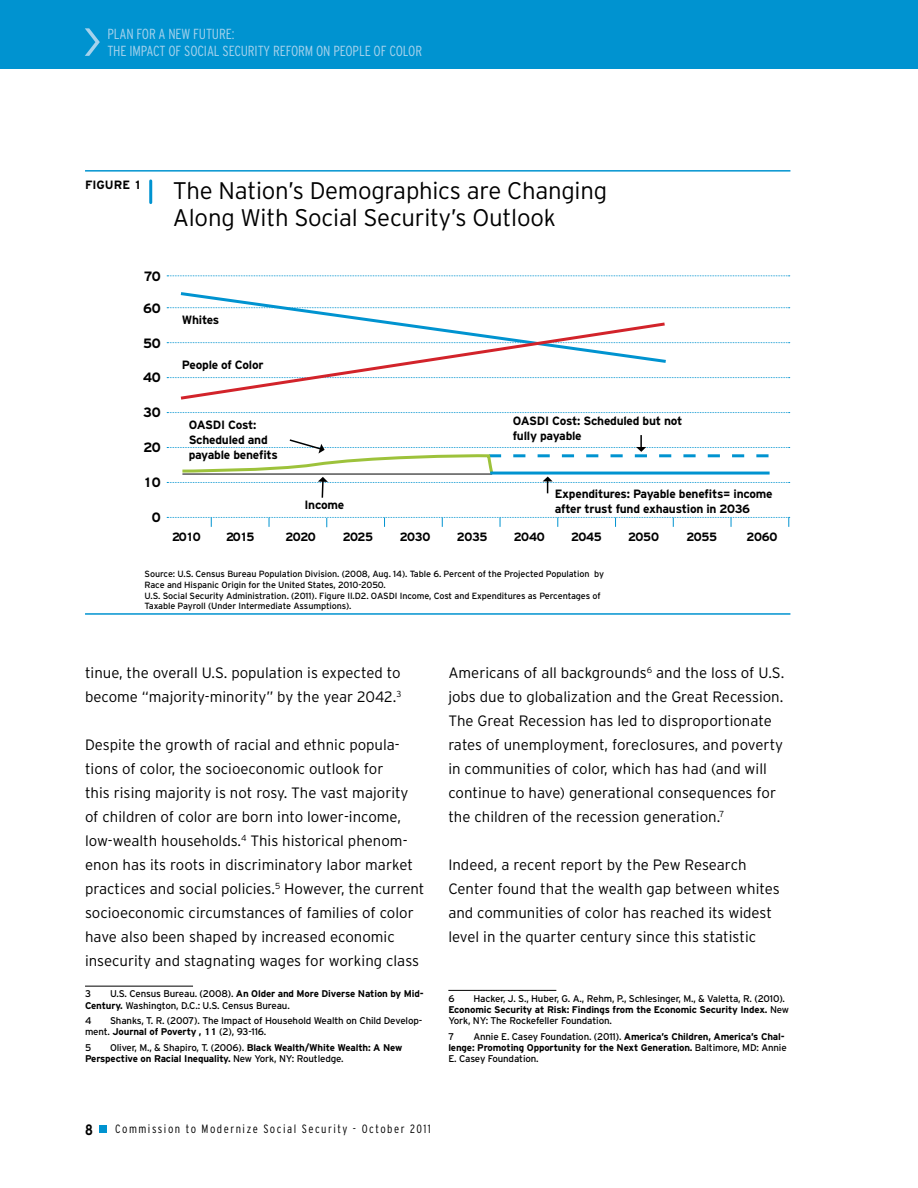
<style>
.page{position:relative;width:918px;height:1188px;background:#fff}
.page>*{position:absolute;margin:0;border:0;box-sizing:border-box;transform-origin:0 0}
.t1{font:300 24px/27px "Interstate";letter-spacing:-.01em;color:#000}
.t2{font:300 15px/24px "Interstate";color:#000}
.t3{font:700 condensed 15px "Interstate";color:#000}
.t4{font:300 condensed 14.55px/17.1px "Interstate";letter-spacing:-.01em;color:#a6d2ec}
.t5{font:700 13.5px "Interstate";letter-spacing:-.02em;color:#000}
.t6{font:700 12px/15px "Interstate";letter-spacing:-.02em;color:#000}
.t7{font:300 condensed 12px "Interstate";letter-spacing:.125em;color:#000}
.t8{font:9.75px/11.2px "Interstate";letter-spacing:-.015em;color:#000}
.t9{font:700 9.75px/11.2px "Interstate";letter-spacing:-.015em;color:#000}
.t10{font:9px/10.8px "Interstate";letter-spacing:-.01em;color:#000}
.s1{font-weight:700}
.s2{font-weight:400}
</style>
<div class="page">
<div style="left:0;top:0;width:918px;height:69px;background:#0093d0"></div>
<svg style="left:85px;top:28px;width:15px;height:28px"></svg>
<div style="left:99px;top:1126px;width:7px;height:7px;background:#0093d0"></div>
<hr style="left:85px;top:986px;width:108px;height:1px;background:#000">
<hr style="left:448px;top:990px;width:108px;height:1px;background:#000">
<hr style="left:85px;top:170px;width:705px;height:2px;background:#0093d0">
<hr style="left:85px;top:613px;width:705px;height:2px;background:#0093d0">
<hr style="left:149px;top:181px;width:3px;height:22px;background:#0093d0">
<svg style="left:167px;top:275px;width:623px;height:1px"></svg>
<svg style="left:167px;top:412px;width:623px;height:1px"></svg>
<svg style="left:167px;top:517px;width:623px;height:10px"></svg>
<svg style="left:167px;top:292px;width:623px;height:108px"></svg>
<svg style="left:167px;top:435px;width:623px;height:63px"></svg>
<hr style="left:490px;top:472px;width:280px;height:3px;background:#0093d0">
<p class="t4" style="left:107px;top:25px;width:316px">PLAN FOR A NEW FUTURE:<br>THE IMPACT OF SOCIAL SECURITY REFORM ON PEOPLE OF COLOR</p>
<p class="t6" style="left:85px;top:177px;width:16px">Figure</p>
<p class="t6" style="left:134px;top:177px;width:9px">1</p>
<h1 class="t1" style="left:173px;top:177px;width:436px">The Nation’s Demographics are Changing<br>Along With Social Security’s Outlook</h1>
<p class="t5" style="left:144px;top:269px;width:19px">70</p>
<p class="t5" style="left:143px;top:300px;width:19px">60</p>
<p class="t5" style="left:143px;top:335px;width:19px">50</p>
<p class="t5" style="left:143px;top:370px;width:19px">40</p>
<p class="t5" style="left:143px;top:405px;width:19px">30</p>
<p class="t5" style="left:143px;top:440px;width:19px">20</p>
<p class="t5" style="left:143px;top:475px;width:19px">10</p>
<p class="t5" style="left:152px;top:509px;width:10px">0</p>
<p class="t6" style="left:182px;top:312px;width:39px">Whites</p>
<p class="t6" style="left:182px;top:357px;width:83px">People of Color</p>
<p class="t6" style="left:189px;top:417px;width:91px">OASDI Cost:<br>Scheduled and payable benefits</p>
<p class="t6" style="left:304px;top:497px;width:41px">Income</p>
<p class="t6" style="left:513px;top:414px;width:171px">OASDI Cost: Scheduled but not fully payable</p>
<p class="t6" style="left:555px;top:486px;width:220px">Expenditures: Payable benefits= income after trust fund exhaustion in 2036</p>
<p class="t6" style="left:172px;top:530px;width:30px">2010</p>
<p class="t6" style="left:226px;top:530px;width:30px">2015</p>
<p class="t6" style="left:286px;top:530px;width:32px">2020</p>
<p class="t6" style="left:343px;top:530px;width:32px">2025</p>
<p class="t6" style="left:400px;top:530px;width:32px">2030</p>
<p class="t6" style="left:457px;top:530px;width:32px">2035</p>
<p class="t6" style="left:514px;top:530px;width:32px">2040</p>
<p class="t6" style="left:571px;top:530px;width:32px">2045</p>
<p class="t6" style="left:628px;top:530px;width:32px">2050</p>
<p class="t6" style="left:686px;top:530px;width:32px">2055</p>
<p class="t6" style="left:747px;top:530px;width:32px">2060</p>
<p class="t10" style="left:145px;top:568px;width:461px">Source: U.S. Census Bureau Population Division. (2008, Aug. 14). Table 6. Percent of the Projected Population by Race and Hispanic Origin for the United States, 2010-2050.<br>U.S. Social Security Administration. (2011). Figure II.D2. OASDI Income, Cost and Expenditures as Percentages of Taxable Payroll (Under Intermediate Assumptions).</p>
<p class="t2" style="left:85px;top:661px;width:318px">tinue, the overall U.S. population is expected to become “majority-minority” by the year 2042.<sup>3</sup></p>
<p class="t2" style="left:85px;top:733px;width:341px">Despite the growth of racial and ethnic popula&shy;tions of color, the socioeconomic outlook for<br>this rising majority is not rosy. The vast majority of children of color are born into lower-income, low-wealth households.<sup>4</sup> This historical phenom&shy;enon has its roots in discriminatory labor market practices and social policies.<sup>5</sup> However, the current socioeconomic circumstances of families of color have also been shaped by increased economic insecurity and stagnating wages for working class</p>
<p class="t8" style="left:85px;top:988px;width:7px">3</p>
<p class="t8" style="left:85px;top:988px;width:340px;text-indent:25px">U.S. Census Bureau. (2008). <span class="s1">An Older and More Diverse Nation by Mid-<br>Century.</span> Washington, D.C.: U.S. Census Bureau.</p>
<p class="t8" style="left:85px;top:1015px;width:8px">4</p>
<p class="t8" style="left:85px;top:1015px;width:339px;text-indent:25px">Shanks, T. R. (2007). The Impact of Household Wealth on Child Develop&shy;ment. <span class="s1">Journal of Poverty , 11</span> (2), 93-116.</p>
<p class="t8" style="left:85px;top:1042px;width:8px">5</p>
<p class="t9" style="left:85px;top:1042px;width:319px;text-indent:25px"><span class="s2">Oliver, M., &amp; Shapiro, T. (2006).</span> Black Wealth/White Wealth: A New<br>Perspective on Racial Inequality. <span class="s2">New York, NY: Routledge.</span></p>
<p class="t2" style="left:448px;top:661px;width:337px">Americans of all backgrounds<sup>6</sup> and the loss of U.S. jobs due to globalization and the Great Recession.<br>The Great Recession has led to disproportionate rates of unemployment, foreclosures, and poverty in communities of color, which has had (and will continue to have) generational consequences for the children of the recession generation.<sup>7</sup></p>
<p class="t2" style="left:448px;top:853px;width:333px">Indeed, a recent report by the Pew Research Center found that the wealth gap between whites and communities of color has reached its widest level in the quarter century since this statistic</p>
<p class="t8" style="left:448px;top:993px;width:342px;text-indent:25px">Hacker, J. S., Huber, G. A., Rehm, P., Schlesinger, M., &amp; Valetta, R. (2010).<br><span class="s1">Economic Security at Risk: Findings from the Economic Security Index.</span> New<br>York, NY: The Rockefeller Foundation.</p>
<p class="t8" style="left:448px;top:1031px;width:7px">7</p>
<p class="t8" style="left:448px;top:993px;width:8px">6</p>
<p class="t9" style="left:448px;top:1031px;width:340px;text-indent:25px"><span class="s2">Annie E. Casey Foundation. (2011).</span> America’s Children, America’s Chal&shy;lenge: Promoting Opportunity for the Next Generation. <span class="s2">Baltimore, MD: Annie<br>E. Casey Foundation.</span></p>
<p class="t3" style="left:85px;top:1121px;width:9px">8</p>
<p class="t7" style="left:115px;top:1122px;width:317px">Commission to Modernize Social Security - October 2011</p>
</div>
